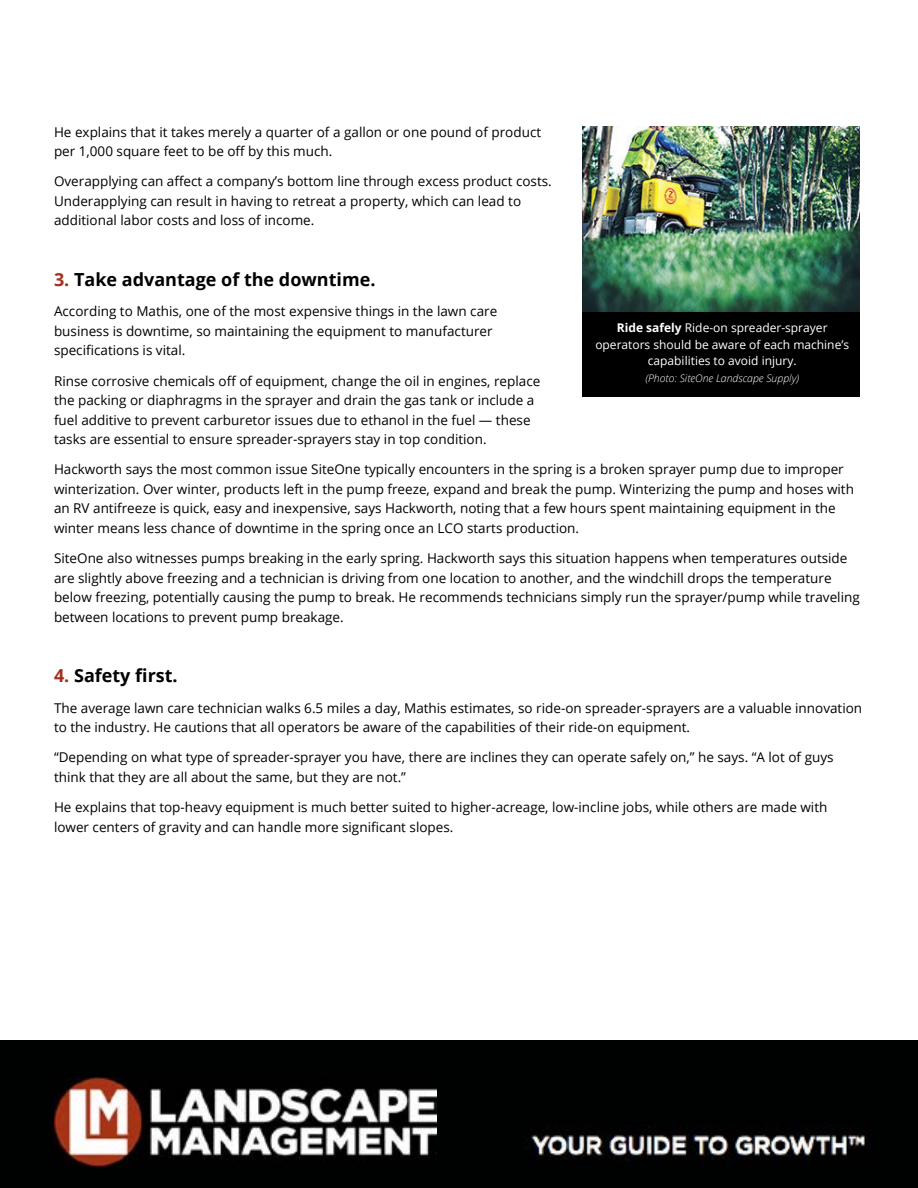
<style>
.page{position:relative;width:918px;height:1188px;background:#fff}
.page>*{position:absolute;margin:0;border:0;box-sizing:border-box;transform-origin:0 0}
.t1{font:700 18px "Open Sans";color:#000}
.t2{font:13.5px/19.5px "Open Sans";color:#000}
.t3{font:12px/16.5px "Open Sans";color:#fff;text-align:center}
.t4{font:italic 300 10.5px "Open Sans";color:#fff}
.s1{color:#a42f1f}
.s2{font-weight:700}
</style>
<div class="page">
<div style="left:582px;top:312px;width:278px;height:85px;background:#000"></div>
<img style="left:582px;top:127px;width:278px;height:185px">
<div style="left:0;top:1041px;width:918px;height:147px;background:#000101"></div>
<img style="left:527px;top:1125px;width:340px;height:36px">
<img style="left:54px;top:1078px;width:382px;height:88px">
<p class="t2" style="left:54px;top:122px;width:489px">He explains that it takes merely a quarter of a gallon or one pound of product per 1,000 square feet to be off by this much.</p>
<p class="t2" style="left:54px;top:171px;width:499px">Overapplying can affect a company’s bottom line through excess product costs.<br>Underapplying can result in having to retreat a property, which can lead to additional labor costs and loss of income.</p>
<h1 class="t1" style="left:54px;top:267px;width:323px"><span class="s1">3.</span> Take advantage of the downtime.</h1>
<p class="t2" style="left:54px;top:301px;width:445px">According to Mathis, one of the most expensive things in the lawn care business is downtime, so maintaining the equipment to manufacturer specifications is vital.</p>
<p class="t2" style="left:54px;top:371px;width:488px">Rinse corrosive chemicals off of equipment, change the oil in engines, replace the packing or diaphragms in the sprayer and drain the gas tank or include a fuel additive to prevent carburetor issues due to ethanol in the fuel — these tasks are essential to ensure spreader-sprayers stay in top condition.</p>
<p class="t2" style="left:54px;top:459px;width:802px">Hackworth says the most common issue SiteOne typically encounters in the spring is a broken sprayer pump due to improper winterization. Over winter, products left in the pump freeze, expand and break the pump. Winterizing the pump and hoses with an RV antifreeze is quick, easy and inexpensive, says Hackworth, noting that a few hours spent maintaining equipment in the winter means less chance of downtime in the spring once an LCO starts production.</p>
<p class="t2" style="left:54px;top:548px;width:807px">SiteOne also witnesses pumps breaking in the early spring. Hackworth says this situation happens when temperatures outside are slightly above freezing and a technician is driving from one location to another, and the windchill drops the temperature below freezing, potentially causing the pump to break. He recommends technicians simply run the sprayer/pump while traveling between locations to prevent pump breakage.</p>
<p class="t3" style="left:595px;top:319px;width:255px"><span class="s2">Ride safely</span> Ride-on spreader-sprayer operators should be aware of each machine’s capabilities to avoid injury.</p>
<p class="t4" style="left:645px;top:370px;width:155px">(Photo: SiteOne Landscape Supply)</p>
<h1 class="t1" style="left:54px;top:663px;width:125px"><span class="s1">4.</span> Safety first.</h1>
<p class="t2" style="left:54px;top:698px;width:810px">The average lawn care technician walks 6.5 miles a day, Mathis estimates, so ride-on spreader-sprayers are a valuable innovation to the industry. He cautions that all operators be aware of the capabilities of their ride-on equipment.</p>
<p class="t2" style="left:54px;top:747px;width:781px">“Depending on what type of spreader-sprayer you have, there are inclines they can operate safely on,” he says. “A lot of guys think that they are all about the same, but they are not.”</p>
<p class="t2" style="left:54px;top:797px;width:775px">He explains that top-heavy equipment is much better suited to higher-acreage, low-incline jobs, while others are made with lower centers of gravity and can handle more significant slopes.</p>
</div>
